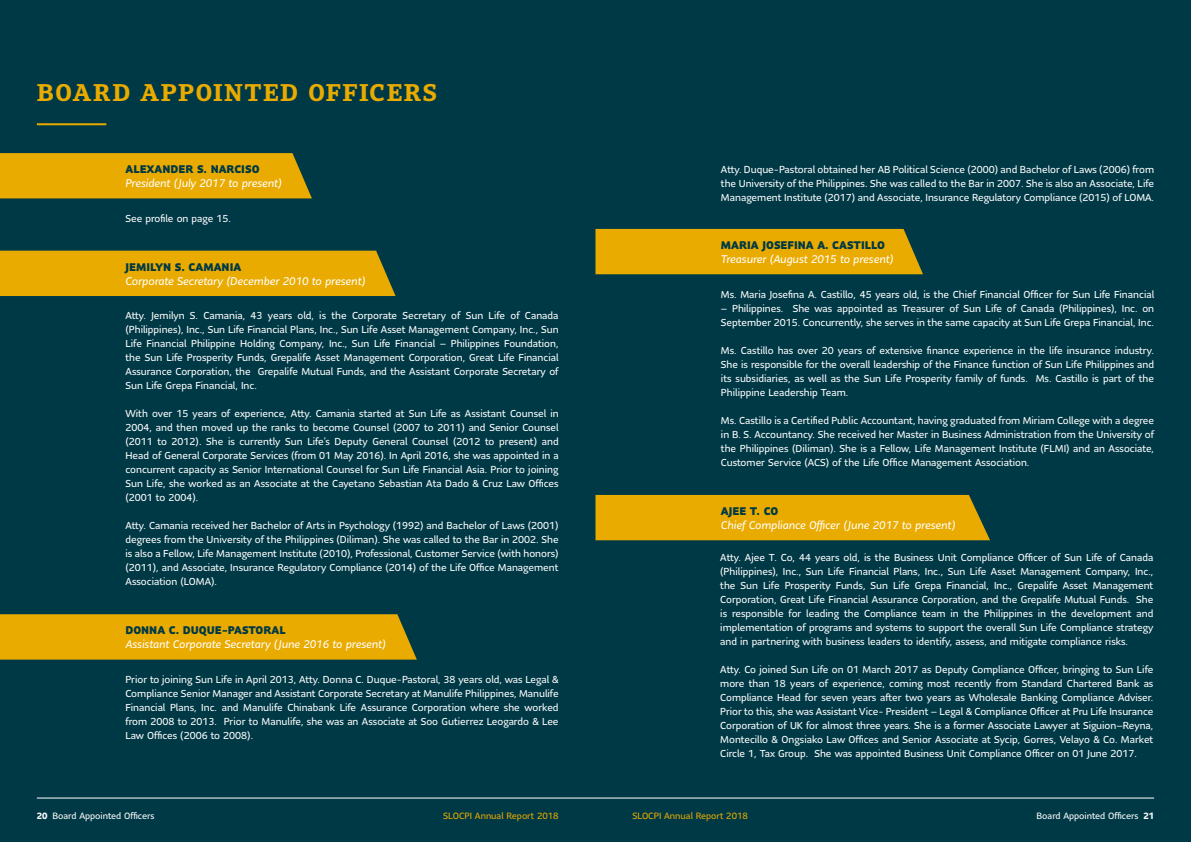
<style>
.page{position:relative;width:1191px;height:842px;background:#003946}
.page>*{position:absolute;margin:0;border:0;box-sizing:border-box;transform-origin:0 0}
.t1{font:700 24px "Sun Life Serif";letter-spacing:.055em;color:#eaab00}
.t2{font:italic 11px "Sun Life Sans";color:#fff}
.t3{font:900 11px "Sun Life Sans";color:#003946}
.t4{font:10px/14px "Sun Life Sans";color:#fff;text-align:justify}
.t5{font:9px "Sun Life Sans";color:#fff}
.t6{font:9px "Sun Life Sans";color:#eaab00}
.s1{font-weight:700}
</style>
<div class="page">
<div style="left:0;top:153px;width:312px;height:45px;background:#eaab00"></div>
<div style="left:0;top:251px;width:395px;height:45px;background:#eaab00"></div>
<div style="left:595px;top:229px;width:328px;height:45px;background:#eaab00"></div>
<div style="left:595px;top:495px;width:395px;height:45px;background:#eaab00"></div>
<div style="left:0;top:614px;width:417px;height:46px;background:#eaab00"></div>
<hr style="left:37px;top:123px;width:69px;height:2px;background:#eaab00">
<hr style="left:37px;top:798px;width:1117px;height:1px;background:#fff">
<h1 class="t1" style="left:37px;top:76px;width:402px">BOARD APPOINTED OFFICERS</h1>
<p class="t3" style="left:125px;top:162px;width:136px">ALEXANDER S. NARCISO</p>
<p class="t2" style="left:125px;top:176px;width:158px">President (July 2017 to present)</p>
<p class="t4" style="left:125px;top:211px;width:107px">See profile on page 15.</p>
<p class="t3" style="left:125px;top:259px;width:117px">JEMILYN S. CAMANIA</p>
<p class="t2" style="left:125px;top:274px;width:241px">Corporate Secretary (December 2010 to present)</p>
<p class="t4" style="left:125px;top:308px;width:435px">Atty. Jemilyn S. Camania, 43 years old, is the Corporate Secretary of Sun Life of Canada (Philippines), Inc., Sun Life Financial Plans, Inc., Sun Life Asset Management Company, Inc., Sun Life Financial Philippine Holding Company, Inc., Sun Life Financial – Philippines Foundation, the Sun Life Prosperity Funds, Grepalife Asset Management Corporation, Great Life Financial Assurance Corporation, the Grepalife Mutual Funds, and the Assistant Corporate Secretary of Sun Life Grepa Financial, Inc.</p>
<p class="t4" style="left:125px;top:406px;width:435px">With over 15 years of experience, Atty. Camania started at Sun Life as Assistant Counsel in 2004, and then moved up the ranks to become Counsel (2007 to 2011) and Senior Counsel (2011 to 2012). She is currently Sun Life’s Deputy General Counsel (2012 to present) and Head of General Corporate Services (from 01 May 2016). In April 2016, she was appointed in a concurrent capacity as Senior International Counsel for Sun Life Financial Asia. Prior to joining Sun Life, she worked as an Associate at the Cayetano Sebastian Ata Dado &amp; Cruz Law Offices (2001 to 2004).</p>
<p class="t4" style="left:125px;top:518px;width:435px">Atty. Camania received her Bachelor of Arts in Psychology (1992) and Bachelor of Laws (2001) degrees from the University of the Philippines (Diliman). She was called to the Bar in 2002. She is also a Fellow, Life Management Institute (2010), Professional, Customer Service (with honors) (2011), and Associate, Insurance Regulatory Compliance (2014) of the Life Office Management Association (LOMA).</p>
<p class="t3" style="left:125px;top:623px;width:162px">DONNA C. DUQUE-PASTORAL</p>
<p class="t2" style="left:125px;top:637px;width:262px">Assistant Corporate Secretary (June 2016 to present)</p>
<p class="t4" style="left:125px;top:672px;width:434px">Prior to joining Sun Life in April 2013, Atty. Donna C. Duque-Pastoral, 38 years old, was Legal &amp; Compliance Senior Manager and Assistant Corporate Secretary at Manulife Philippines, Manulife Financial Plans, Inc. and Manulife Chinabank Life Assurance Corporation where she worked from 2008 to 2013. Prior to Manulife, she was an Associate at Soo Gutierrez Leogardo &amp; Lee Law Offices (2006 to 2008).</p>
<p class="t4" style="left:721px;top:162px;width:435px">Atty. Duque-Pastoral obtained her AB Political Science (2000) and Bachelor of Laws (2006) from the University of the Philippines. She was called to the Bar in 2007. She is also an Associate, Life Management Institute (2017) and Associate, Insurance Regulatory Compliance (2015) of LOMA.</p>
<p class="t3" style="left:721px;top:238px;width:165px">MARIA JOSEFINA A. CASTILLO</p>
<p class="t2" style="left:721px;top:252px;width:174px">Treasurer (August 2015 to present)</p>
<p class="t4" style="left:721px;top:287px;width:435px">Ms. Maria Josefina A. Castillo, 45 years old, is the Chief Financial Officer for Sun Life Financial</p>
<p class="t4" style="left:721px;top:301px;width:435px">– Philippines. She was appointed as Treasurer of Sun Life of Canada (Philippines), Inc. on<br>September 2015. Concurrently, she serves in the same capacity at Sun Life Grepa Financial, Inc.</p>
<p class="t4" style="left:721px;top:343px;width:434px">Ms. Castillo has over 20 years of extensive finance experience in the life insurance industry.<br>She is responsible for the overall leadership of the Finance function of Sun Life Philippines and its subsidiaries, as well as the Sun Life Prosperity family of funds. Ms. Castillo is part of the Philippine Leadership Team.</p>
<p class="t4" style="left:721px;top:413px;width:435px">Ms. Castillo is a Certified Public Accountant, having graduated from Miriam College with a degree in B. S. Accountancy. She received her Master in Business Administration from the University of the Philippines (Diliman). She is a Fellow, Life Management Institute (FLMI) and an Associate, Customer Service (ACS) of the Life Office Management Association.</p>
<p class="t3" style="left:721px;top:504px;width:59px">AJEE T. CO</p>
<p class="t2" style="left:721px;top:518px;width:236px">Chief Compliance Officer (June 2017 to present)</p>
<p class="t4" style="left:720px;top:551px;width:435px">Atty. Ajee T. Co, 44 years old, is the Business Unit Compliance Officer of Sun Life of Canada (Philippines), Inc., Sun Life Financial Plans, Inc., Sun Life Asset Management Company, Inc., the Sun Life Prosperity Funds, Sun Life Grepa Financial, Inc., Grepalife Asset Management Corporation, Great Life Financial Assurance Corporation, and the Grepalife Mutual Funds. She is responsible for leading the Compliance team in the Philippines in the development and implementation of programs and systems to support the overall Sun Life Compliance strategy and in partnering with business leaders to identify, assess, and mitigate compliance risks.</p>
<p class="t4" style="left:720px;top:663px;width:435px">Atty. Co joined Sun Life on 01 March 2017 as Deputy Compliance Officer, bringing to Sun Life more than 18 years of experience, coming most recently from Standard Chartered Bank as Compliance Head for seven years after two years as Wholesale Banking Compliance Adviser.<br>Prior to this, she was Assistant Vice- President – Legal &amp; Compliance Officer at Pru Life Insurance Corporation of UK for almost three years. She is a former Associate Lawyer at Siguion–Reyna, Montecillo &amp; Ongsiako Law Offices and Senior Associate at Sycip, Gorres, Velayo &amp; Co. Market Circle 1, Tax Group. She was appointed Business Unit Compliance Officer on 01 June 2017.</p>
<p class="t5" style="left:37px;top:809px;width:119px"><span class="s1">20</span> Board Appointed Officers</p>
<p class="t6" style="left:443px;top:809px;width:117px">SLOCPI Annual Report 2018</p>
<p class="t6" style="left:632px;top:809px;width:117px">SLOCPI Annual Report 2018</p>
<p class="t5" style="left:1036px;top:809px;width:119px">Board Appointed Officers <span class="s1">21</span></p>
</div>
